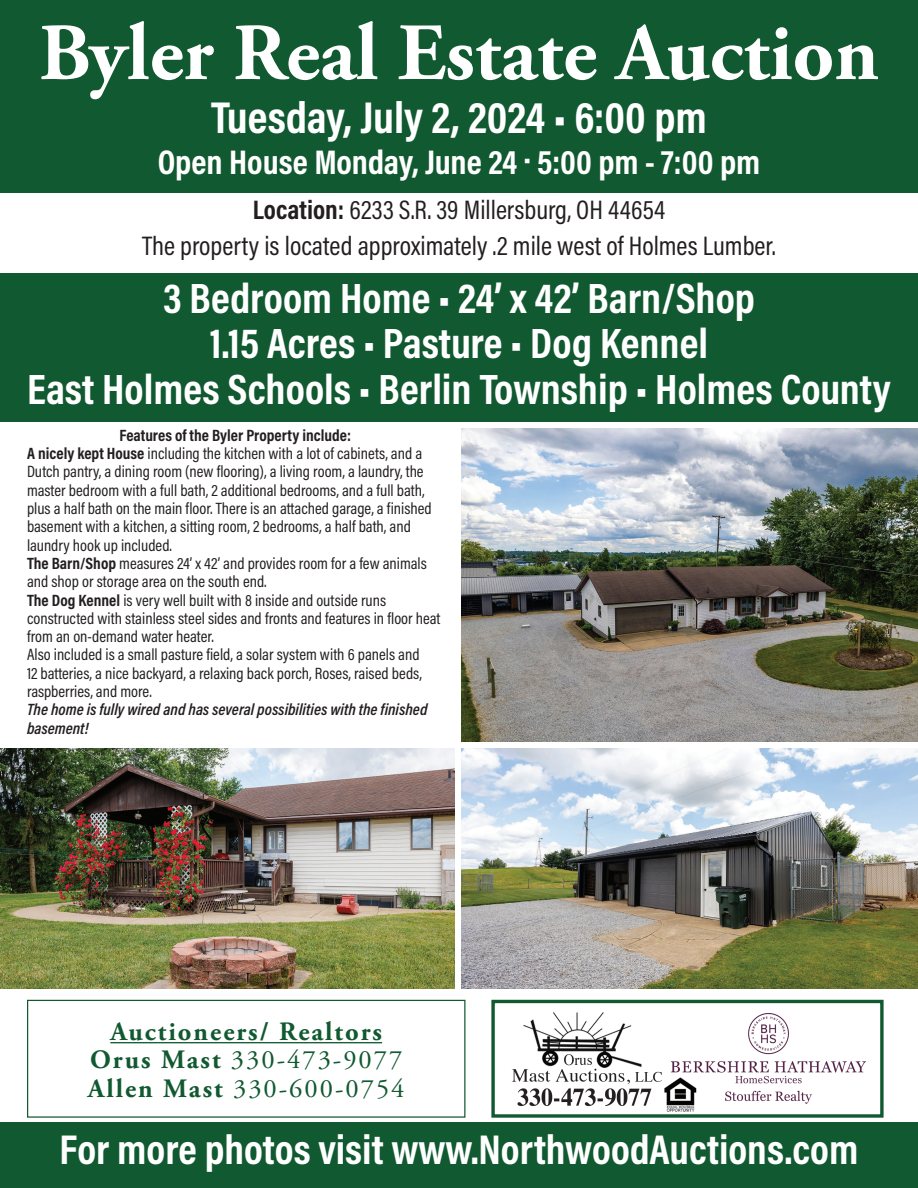
<style>
.page{position:relative;width:918px;height:1188px;background:#fff}
.page>*{position:absolute;margin:0;border:0;box-sizing:border-box;transform-origin:0 0}
.t1{font:700 81px "Adobe Garamond Pro";color:#fff}
.t2{font:700 45px "Acumin Pro Cond";color:#fff}
.t3{font:700 42.75px/45.8px "Acumin Pro Cond";color:#fff;text-align:center}
.t4{font:700 42px "Acumin Pro Cond";color:#fff}
.t5{font:700 34.5px "Acumin Pro Cond";color:#fff}
.t6{font:27px/36.9px "Acumin Pro Cond";color:#231f20;text-align:center}
.t7{font:700 26.55px/28.3px "Adobe Garamond Pro";letter-spacing:.075em;color:#115930;text-align:center}
.t8{font:16.5px/18.3px "Acumin Pro Cond";color:#231f20}
.t9{font:italic 600 16.5px/18.3px "Acumin Pro Cond";color:#231f20}
.s1{font-family:"Oswald";font-weight:500}
.s2{font-weight:700}
.s3{font-weight:400}
</style>
<div class="page">
<div style="left:0;top:1122px;width:918px;height:66px;background:#115930"></div>
<svg style="left:491px;top:999px;width:393px;height:119px"></svg>
<hr style="left:110px;top:1042px;width:272px;height:1px;background:#115930">
<div style="left:27px;top:1000px;width:438px;height:118px;border:1px solid #115930"></div>
<div style="left:0;top:0;width:918px;height:192px;background:#115930"></div>
<div style="left:0;top:273px;width:918px;height:148px;background:#115930"></div>
<img style="left:462px;top:429px;width:456px;height:312px">
<img style="left:0;top:748px;width:454px;height:240px">
<img style="left:462px;top:748px;width:456px;height:240px">
<h1 class="t1" style="left:39px;top:6px;width:841px">Byler Real Estate Auction</h1>
<h2 class="t2" style="left:211px;top:88px;width:497px">Tuesday, July 2, 2024 • 6:00 pm</h2>
<h3 class="t5" style="left:158px;top:140px;width:604px">Open House Monday, June 24 <span class="s1">·</span> 5:00 pm - 7:00 pm</h3>
<h3 class="t6" style="left:142px;top:190px;width:635px"><span class="s2">Location:</span> 6233 S.R. 39 Millersburg, OH 44654<br>The property is located approximately .2 mile west of Holmes Lumber.</h3>
<h3 class="t3" style="left:27px;top:274px;width:865px">3 Bedroom Home • 24’ x 42’ Barn/Shop<br>1.15 Acres • Pasture • Dog Kennel<br>East Holmes Schools • Berlin Township • Holmes County</h3>
<p class="t8" style="left:27px;top:426px;width:415px;text-indent:92px"><span class="s2">Features of the Byler Property include:<br>A nicely kept House</span> including the kitchen with a lot of cabinets, and a Dutch pantry, a dining room (new flooring), a living room, a laundry, the master bedroom with a full bath, 2 additional bedrooms, and a full bath, plus a half bath on the main floor. There is an attached garage, a finished basement with a kitchen, a sitting room, 2 bedrooms, a half bath, and laundry hook up included.<br><span class="s2">The Barn/Shop</span> measures 24’ x 42’ and provides room for a few animals and shop or storage area on the south end.<br><span class="s2">The Dog Kennel</span> is very well built with 8 inside and outside runs constructed with stainless steel sides and fronts and features in floor heat from an on-demand water heater.<br>Also included is a small pasture field, a solar system with 6 panels and<br>12 batteries, a nice backyard, a relaxing back porch, Roses, raised beds, raspberries, and more.</p>
<p class="t9" style="left:27px;top:700px;width:402px">The home is fully wired and has several possibilities with the finished basement!</p>
<h3 class="t7" style="left:88px;top:1018px;width:318px">Auctioneers/ Realtors<br>Orus Mast <span class="s3">330-473-9077<br></span>Allen Mast <span class="s3">330-600-0754</span></h3>
<h3 class="t4" style="left:60px;top:1122px;width:800px">For more photos visit www.NorthwoodAuctions.com</h3>
</div>
